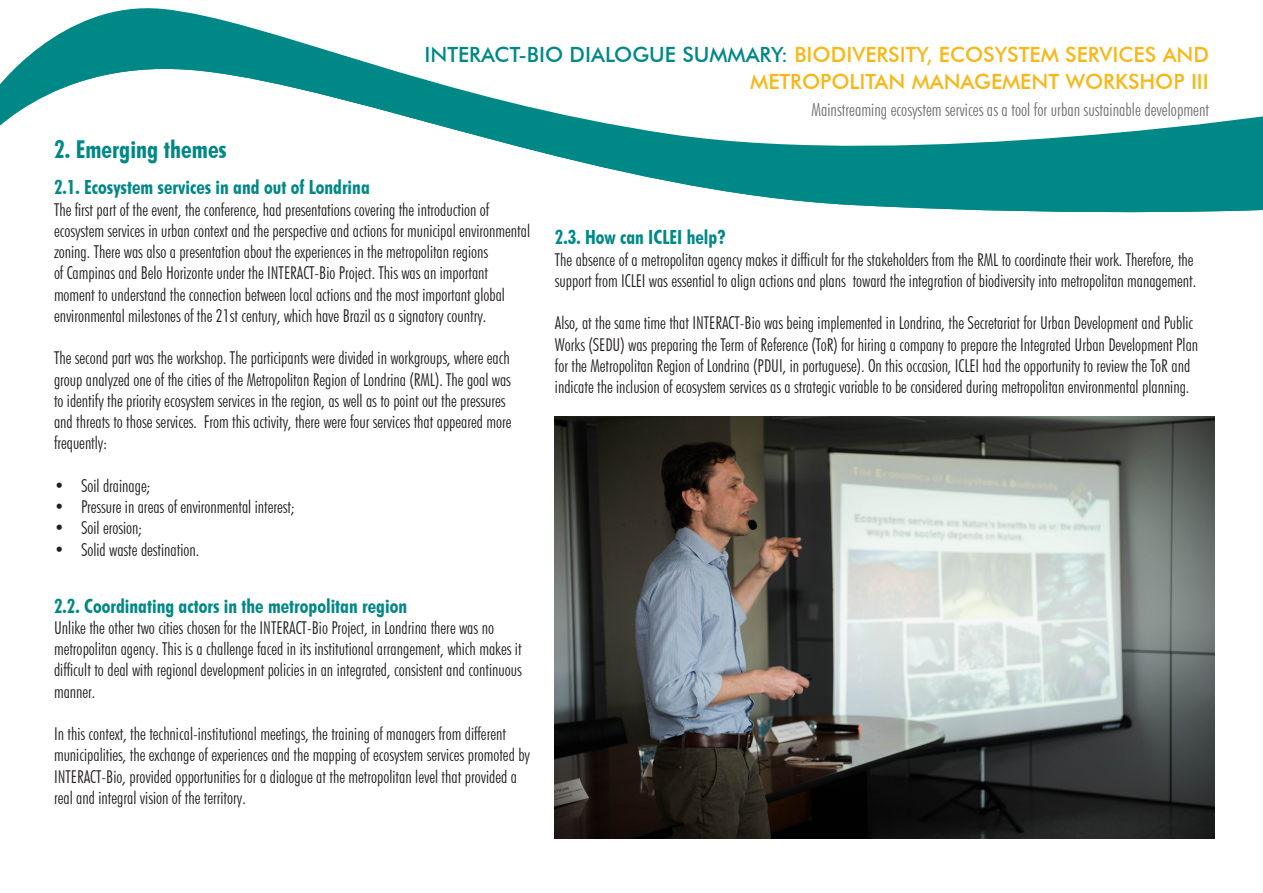
<style>
.page{position:relative;width:1263px;height:893px;background:#fff}
.page>*{position:absolute;margin:0;border:0;box-sizing:border-box;transform-origin:0 0}
.t1{font:700 condensed 24.6px "Futura BT";color:#008887}
.t2{font:500 21px/27px "Futura BT";color:#f8b717;text-align:right}
.t3{font:700 condensed 19.5px "Futura BT";color:#008887}
.t4{font:300 condensed 18px "Futura BT";color:#6e7175}
.t5{font:300 condensed 17.7px/21.3px "Futura BT";color:#231f20}
.s1{color:#008887}
</style>
<div class="page">
<img style="left:555px;top:417px;width:659px;height:422px">
<svg style="left:611px;top:169px;width:652px;height:44px;fill:#008887"></svg>
<svg style="left:0;top:8px;width:1263px;height:161px"></svg>
<p class="t2" style="left:425px;top:41px;width:786px"><span class="s1">INTERACT-BIO DIALOGUE SUMMARY:</span> BIODIVERSITY, ECOSYSTEM SERVICES AND<br>METROPOLITAN MANAGEMENT WORKSHOP III</p>
<p class="t4" style="left:812px;top:99px;width:399px">Mainstreaming ecosystem services as a tool for urban sustainable development</p>
<p class="t1" style="left:54px;top:135px;width:174px">2. Emerging themes</p>
<p class="t3" style="left:54px;top:176px;width:317px">2.1. Ecosystem services in and out of Londrina</p>
<p class="t5" style="left:54px;top:199px;width:478px">The first part of the event, the conference, had presentations covering the introduction of ecosystem services in urban context and the perspective and actions for municipal environmental zoning. There was also a presentation about the experiences in the metropolitan regions<br>of Campinas and Belo Horizonte under the INTERACT-Bio Project. This was an important moment to understand the connection between local actions and the most important global environmental milestones of the 21st century, which have Brazil as a signatory country.</p>
<p class="t5" style="left:54px;top:347px;width:459px">The second part was the workshop. The participants were divided in workgroups, where each group analyzed one of the cities of the Metropolitan Region of Londrina (RML). The goal was to identify the priority ecosystem services in the region, as well as to point out the pressures and threats to those services. From this activity, there were four services that appeared more frequently:</p>
<p class="t5" style="left:54px;top:475px;width:98px">• Soil drainage;</p>
<p class="t5" style="left:54px;top:496px;width:242px">• Pressure in areas of environmental interest;</p>
<p class="t5" style="left:54px;top:517px;width:89px">• Soil erosion;</p>
<p class="t5" style="left:54px;top:538px;width:147px">• Solid waste destination.</p>
<p class="t3" style="left:54px;top:594px;width:355px">2.2. Coordinating actors in the metropolitan region</p>
<p class="t5" style="left:54px;top:617px;width:469px">Unlike the other two cities chosen for the INTERACT-Bio Project, in Londrina there was no metropolitan agency. This is a challenge faced in its institutional arrangement, which makes it difficult to deal with regional development policies in an integrated, consistent and continuous manner.</p>
<p class="t5" style="left:54px;top:723px;width:478px">In this context, the technical-institutional meetings, the training of managers from different municipalities, the exchange of experiences and the mapping of ecosystem services promoted by INTERACT-Bio, provided opportunities for a dialogue at the metropolitan level that provided a real and integral vision of the territory.</p>
<p class="t3" style="left:555px;top:226px;width:172px">2.3. How can ICLEI help?</p>
<p class="t5" style="left:555px;top:249px;width:643px">The absence of a metropolitan agency makes it difficult for the stakeholders from the RML to coordinate their work. Therefore, the support from ICLEI was essential to align actions and plans toward the integration of biodiversity into metropolitan management.</p>
<p class="t5" style="left:555px;top:312px;width:645px">Also, at the same time that INTERACT-Bio was being implemented in Londrina, the Secretariat for Urban Development and Public Works (SEDU) was preparing the Term of Reference (ToR) for hiring a company to prepare the Integrated Urban Development Plan for the Metropolitan Region of Londrina (PDUI, in portuguese). On this occasion, ICLEI had the opportunity to review the ToR and indicate the inclusion of ecosystem services as a strategic variable to be considered during metropolitan environmental planning.</p>
</div>
